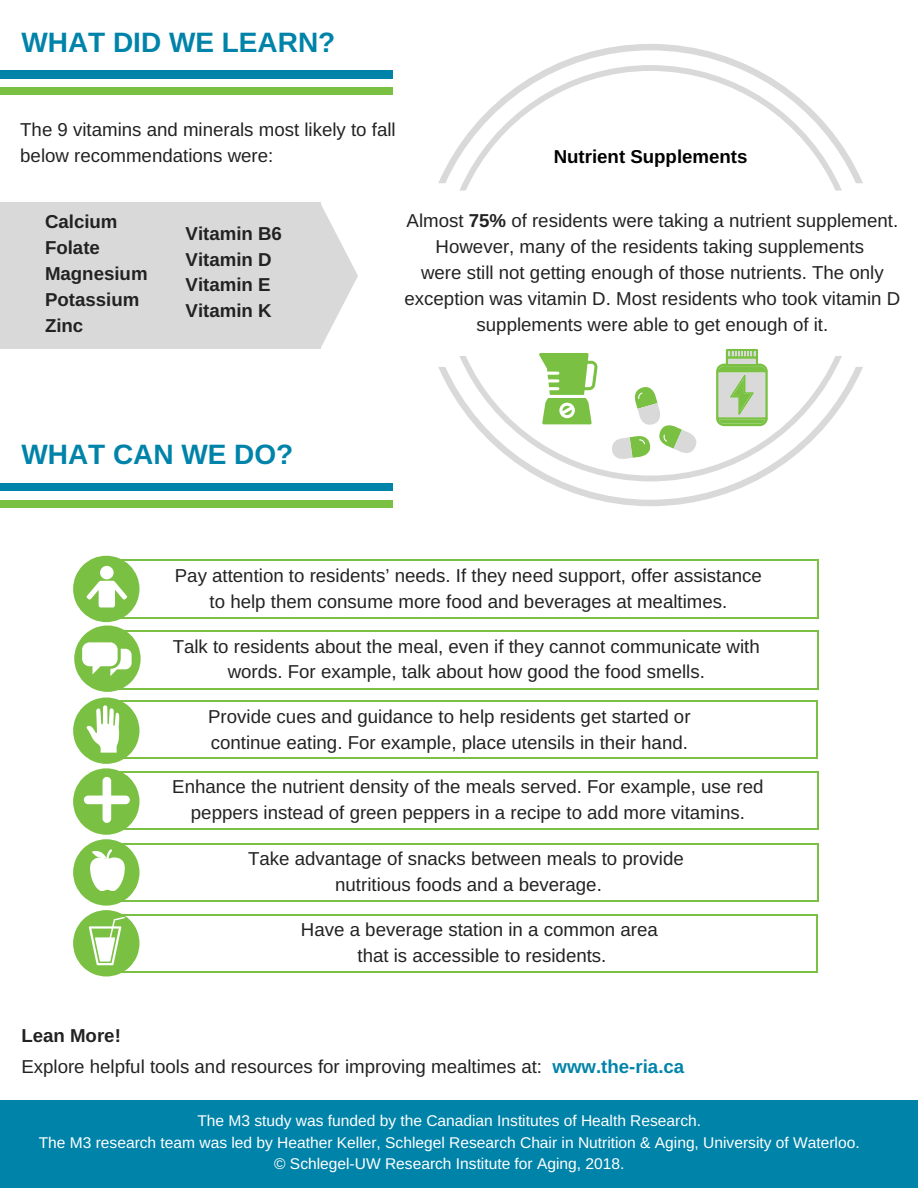
<style>
.page{position:relative;width:918px;height:1188px;background:#fff}
.page>*{position:absolute;margin:0;border:0;box-sizing:border-box;transform-origin:0 0}
.t1{font:700 28.05px "Arimo";color:#0083a9}
.t2{font:18.75px/25.8px "Arimo";color:#222;text-align:center}
.t3{font:700 18.75px/25.8px "Arimo";color:#222}
.t4{font:700 18.75px "Arimo";color:#000}
.t5{font:15.6px/21.3px "Arimo";color:#fff;text-align:center}
.s1{font-weight:700}
.s2{font-weight:700;color:#0083a9}
</style>
<div class="page">
<hr style="left:817px;top:561px;width:2px;height:56px;background:#7ac143">
<hr style="left:102px;top:617px;width:715px;height:2px;background:#7ac143">
<hr style="left:102px;top:559px;width:715px;height:2px;background:#7ac143">
<hr style="left:817px;top:632px;width:2px;height:56px;background:#7ac143">
<hr style="left:102px;top:688px;width:715px;height:2px;background:#7ac143">
<hr style="left:102px;top:630px;width:715px;height:2px;background:#7ac143">
<hr style="left:816px;top:702px;width:2px;height:55px;background:#7ac143">
<hr style="left:101px;top:757px;width:715px;height:2px;background:#7ac143">
<hr style="left:101px;top:700px;width:715px;height:2px;background:#7ac143">
<hr style="left:817px;top:773px;width:2px;height:55px;background:#7ac143">
<hr style="left:102px;top:828px;width:715px;height:2px;background:#7ac143">
<hr style="left:102px;top:771px;width:715px;height:2px;background:#7ac143">
<hr style="left:817px;top:845px;width:2px;height:55px;background:#7ac143">
<hr style="left:102px;top:900px;width:715px;height:2px;background:#7ac143">
<hr style="left:102px;top:843px;width:715px;height:2px;background:#7ac143">
<hr style="left:816px;top:915px;width:2px;height:56px;background:#7ac143">
<hr style="left:101px;top:971px;width:715px;height:2px;background:#7ac143">
<hr style="left:101px;top:914px;width:715px;height:2px;background:#7ac143">
<div style="left:0;top:484px;width:393px;height:8px;background:#0083a9"></div>
<div style="left:0;top:500px;width:393px;height:7px;background:#7ac143"></div>
<svg style="left:73px;top:556px;width:68px;height:136px"></svg>
<svg style="left:73px;top:698px;width:67px;height:278px"></svg>
<div style="left:0;top:1100px;width:918px;height:88px;background:#0083a9"></div>
<div style="left:0;top:71px;width:393px;height:8px;background:#0083a9"></div>
<div style="left:0;top:87px;width:393px;height:7px;background:#7ac143"></div>
<svg style="left:438px;top:44px;width:425px;height:139px"></svg>
<svg style="left:438px;top:367px;width:425px;height:139px"></svg>
<div style="left:1px;top:202px;width:320px;height:147px;background:#d9d9d9"></div>
<hr style="left:0;top:202px;width:2px;height:147px;background:#d9d9d9">
<svg style="left:321px;top:205px;width:37px;height:142px"></svg>
<svg style="left:612px;top:387px;width:84px;height:72px"></svg>
<svg style="left:716px;top:349px;width:52px;height:77px;background:#b7d3a1"></svg>
<svg style="left:539px;top:353px;width:59px;height:71px"></svg>
<h1 class="t1" style="left:21px;top:26px;width:315px">WHAT DID WE LEARN?</h1>
<p class="t2" style="left:20px;top:117px;width:377px;text-align:left">The 9 vitamins and minerals most likely to fall below recommendations were:</p>
<p class="t4" style="left:554px;top:146px;width:195px">Nutrient Supplements</p>
<p class="t3" style="left:45px;top:209px;width:104px">Calcium<br>Folate<br>Magnesium<br>Potassium<br>Zinc</p>
<p class="t2" style="left:405px;top:208px;width:497px">Almost <span class="s1">75%</span> of residents were taking a nutrient supplement.<br>However, many of the residents taking supplements<br>were still not getting enough of those nutrients. The only exception was vitamin D. Most residents who took vitamin D supplements were able to get enough of it.</p>
<p class="t3" style="left:186px;top:220px;width:98px">Vitamin B6<br>Vitamin D<br>Vitamin E<br>Vitamin K</p>
<h1 class="t1" style="left:21px;top:438px;width:274px">WHAT CAN WE DO?</h1>
<p class="t2" style="left:175px;top:562px;width:589px">Pay attention to residents’ needs. If they need support, offer assistance to help them consume more food and beverages at mealtimes.</p>
<p class="t2" style="left:173px;top:633px;width:589px">Talk to residents about the meal, even if they cannot communicate with words. For example, talk about how good the food smells.</p>
<p class="t2" style="left:208px;top:704px;width:484px;text-align:left">Provide cues and guidance to help residents get started or continue eating. For example, place utensils in their hand.</p>
<p class="t2" style="left:172px;top:774px;width:593px">Enhance the nutrient density of the meals served. For example, use red peppers instead of green peppers in a recipe to add more vitamins.</p>
<p class="t2" style="left:248px;top:846px;width:437px">Take advantage of snacks between meals to provide nutritious foods and a beverage.</p>
<p class="t2" style="left:301px;top:917px;width:358px">Have a beverage station in a common area that is accessible to residents.</p>
<p class="t2" style="left:21px;top:1019px;width:664px;line-height:31.5px;text-align:left"><span class="s1">Lean More!<br></span>Explore helpful tools and resources for improving mealtimes at: <span class="s2">www.the-ria.ca</span></p>
<p class="t5" style="left:39px;top:1110px;width:822px">The M3 study was funded by the Canadian Institutes of Health Research.<br>The M3 research team was led by Heather Keller, Schlegel Research Chair in Nutrition &amp; Aging, University of Waterloo. © Schlegel-UW Research Institute for Aging, 2018.</p>
</div>
